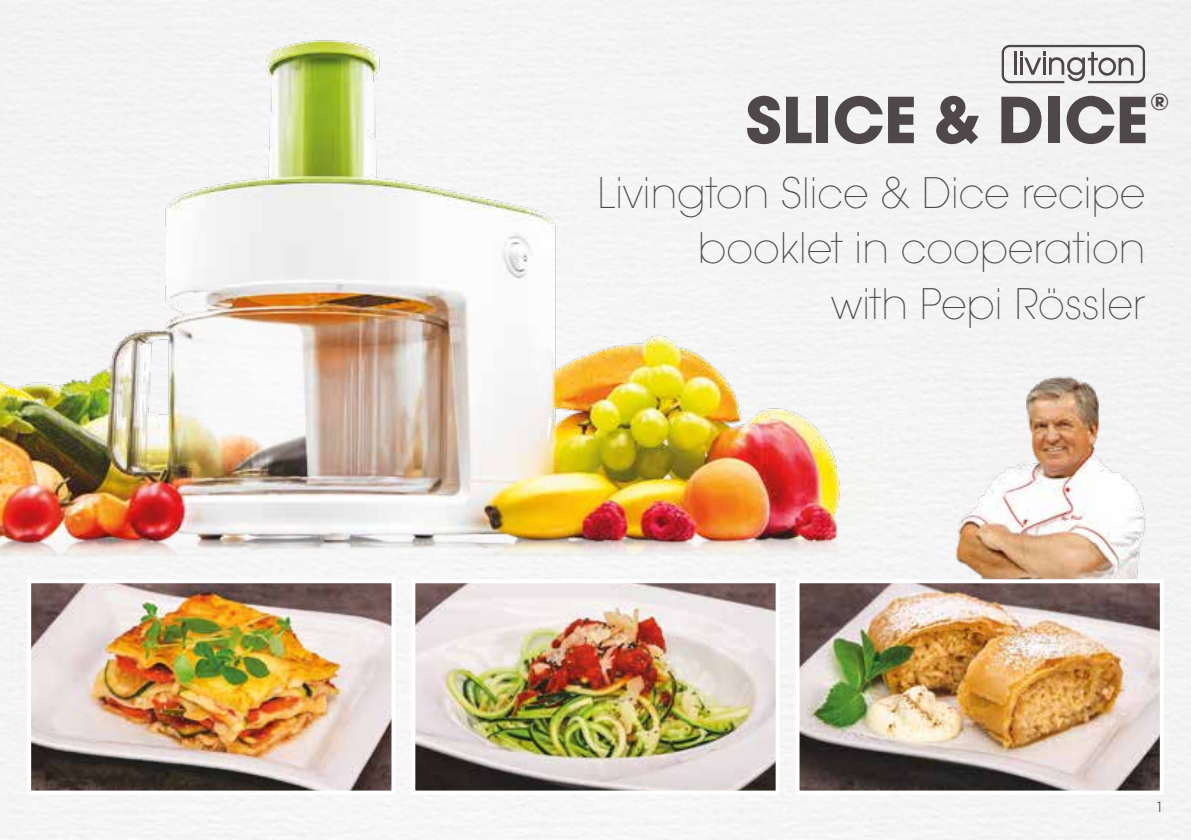
<style>
.page{position:relative;width:1191px;height:840px;background:#fff}
.page>*{position:absolute;margin:0;border:0;box-sizing:border-box;transform-origin:0 0}
.t1{font:700 69.2px "Avalon";color:#4f484a}
.t2{font:200 46px/55.2px "Avalon";color:#4f484a;text-align:right}
.t3{font:700 24.2px "Avalon";color:#4f484a}
.t4{font:300 16px "Imago Pro";color:#000}
</style>
<div class="page">
<img style="left:925px;top:312px;width:258px;height:318px">
<img style="left:32px;top:584px;width:358px;height:205px">
<div style="left:27px;top:579px;width:368px;height:215px;border:4px solid #fff"></div>
<img style="left:416px;top:584px;width:358px;height:205px">
<div style="left:411px;top:579px;width:368px;height:215px;border:4px solid #fff"></div>
<img style="left:800px;top:584px;width:358px;height:205px">
<div style="left:795px;top:579px;width:368px;height:215px;border:4px solid #fff"></div>
<svg style="left:1001px;top:45px;width:144px;height:38px"></svg>
<img style="left:0;top:16px;width:877px;height:539px">
<h1 class="t1" style="left:746px;top:78px;width:404px">SLICE &amp; DICE</h1>
<p class="t3" style="left:1150px;top:87px;width:21px">®</p>
<p class="t2" style="left:597px;top:165px;width:550px">Livington Slice &amp; Dice recipe booklet in cooperation<br>with Pepi Rössler</p>
<p class="t4" style="left:1155px;top:795px;width:9px">1</p>
</div>
